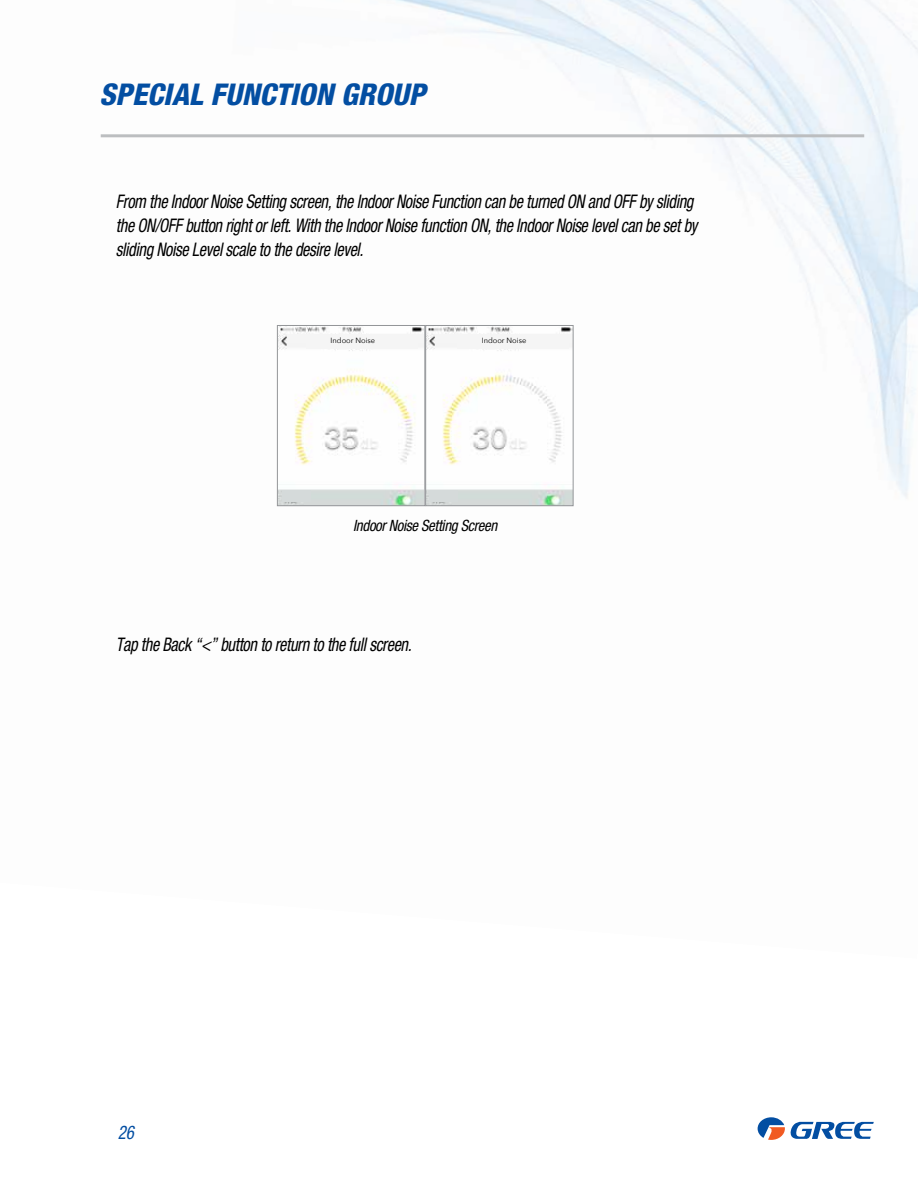
<style>
.page{position:relative;width:918px;height:1188px;background:#fff}
.page>*{position:absolute;margin:0;border:0;box-sizing:border-box;transform-origin:0 0}
.t1{font:italic 800 condensed 30px "Helvetica Neue";color:#034ea2}
.t2{font:italic condensed 18.75px/24px "Helvetica Neue";letter-spacing:-.02em;color:#000;scale:.87 1}
.t3{font:italic condensed 18.75px "Helvetica Neue";color:#034ea2;scale:.9 1}
.t4{font:italic condensed 15.6px "Helvetica Neue";letter-spacing:-.02em;color:#000;scale:.95 1}
.t5{font:7.5px "Avenir Next";color:#000}
</style>
<div class="page">
<svg style="left:758px;top:1117px;width:116px;height:23px"></svg>
<hr style="left:101px;top:134px;width:763px;height:3px;background:#bcbec0">
<img style="left:427px;top:327px;width:145px;height:177px">
<div style="left:425px;top:325px;width:149px;height:181px;border:1px solid #939598"></div>
<img style="left:279px;top:327px;width:144px;height:177px">
<div style="left:277px;top:325px;width:148px;height:181px;border:1px solid #939598"></div>
<div style="left:306px;top:334px;width:112px;height:15px;background:#f5f5f5"></div>
<div style="left:457px;top:334px;width:112px;height:15px;background:#f5f5f5"></div>
<div style="left:282px;top:490px;width:28px;height:12px;background:#d5dada"></div>
<div style="left:429px;top:490px;width:28px;height:12px;background:#d5dada"></div>
<h1 class="t1" style="left:99px;top:76px;width:32px">SPECIAL</h1>
<h1 class="t1" style="left:211px;top:76px;width:17px">FUNCTION</h1>
<h1 class="t1" style="left:341px;top:76px;width:19px">GROUP</h1>
<p class="t2" style="left:116px;top:189px;width:670px">From the Indoor Noise Setting screen, the Indoor Noise Function can be turned ON and OFF by sliding the ON/OFF button right or left. With the Indoor Noise function ON, the Indoor Noise level can be set by sliding Noise Level scale to the desire level.</p>
<p class="t5" style="left:331px;top:334px;width:46px">Indoor Noise</p>
<p class="t5" style="left:482px;top:334px;width:46px">Indoor Noise</p>
<p class="t4" style="left:353px;top:517px;width:153px">Indoor Noise Setting Screen</p>
<p class="t2" style="left:116px;top:633px;width:339px">Tap the Back “&lt;” button to return to the full screen.</p>
<p class="t3" style="left:118px;top:1121px;width:20px">26</p>
</div>
